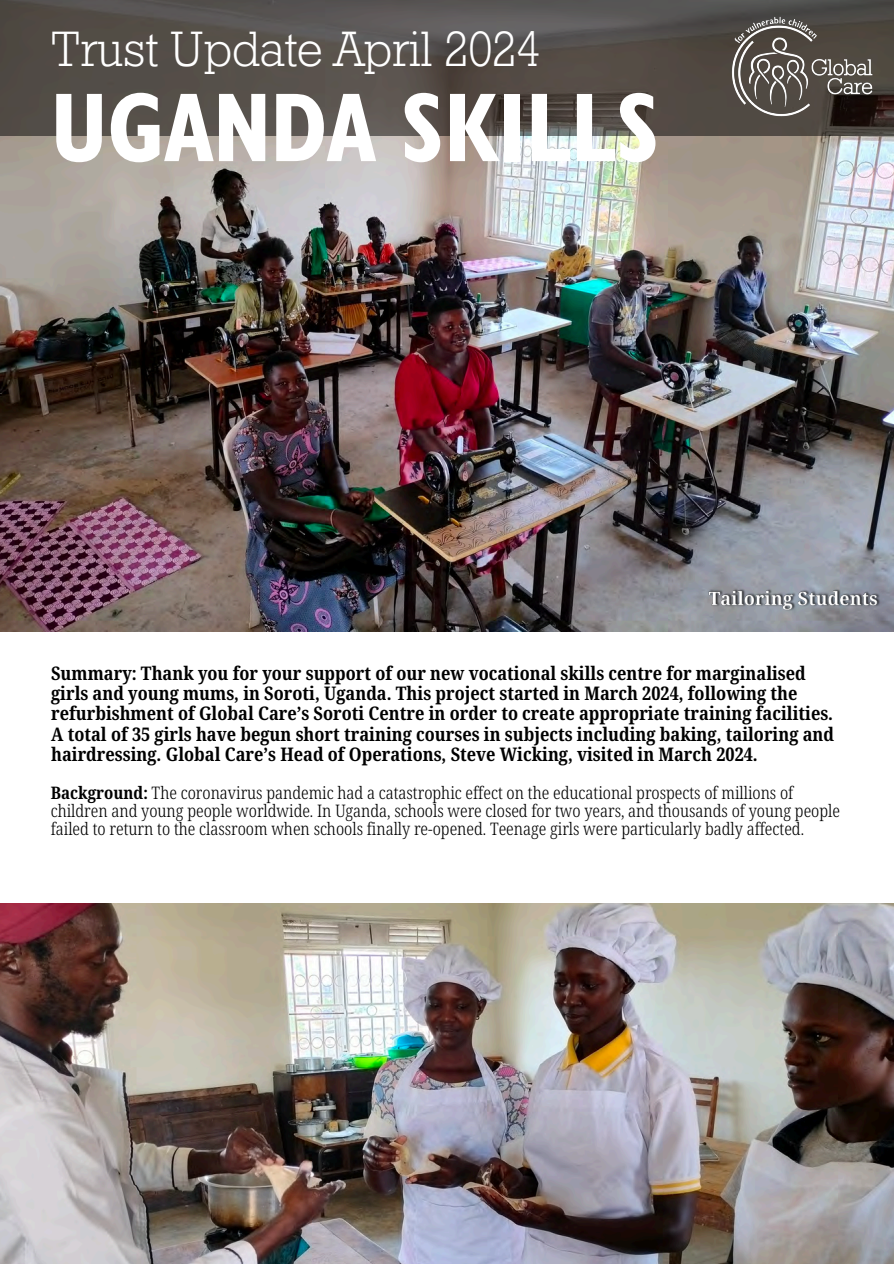
<style>
.page{position:relative;width:894px;height:1264px;background:#fff}
.page>*{position:absolute;margin:0;border:0;box-sizing:border-box;transform-origin:0 0}
.t1{font:700 condensed 98.4px "Humanist 521 BT";color:#fff}
.t2{font:49.5px "Geo Slb 712 Lt BT";color:#fff}
.t3{font:700 18.75px/20.2px "Noto Serif Condensed";color:#000}
.t4{font:300 17.25px/18px "Noto Serif Condensed";color:#000}
.s1{font-weight:700}
</style>
<div class="page">
<img style="left:0;top:135px;width:893px;height:496px">
<svg style="left:0;top:0;width:893px;height:135px;background:#544e49"></svg>
<img style="left:730px;top:16px;width:147px;height:104px">
<img style="left:705px;top:585px;width:178px;height:28px">
<img style="left:0;top:903px;width:893px;height:360px">
<h1 class="t2" style="left:50px;top:18px;width:491px">Trust Update April 2024</h1>
<p class="t1" style="left:50px;top:66px;width:610px">UGANDA SKILLS</p>
<h3 class="t3" style="left:51px;top:662px;width:784px">Summary: Thank you for your support of our new vocational skills centre for marginalised girls and young mums, in Soroti, Uganda. This project started in March 2024, following the refurbishment of Global Care’s Soroti Centre in order to create appropriate training facilities.<br>A total of 35 girls have begun short training courses in subjects including baking, tailoring and hairdressing. Global Care’s Head of Operations, Steve Wicking, visited in March 2024.</h3>
<p class="t4" style="left:51px;top:783px;width:790px"><span class="s1">Background:</span> The coronavirus pandemic had a catastrophic effect on the educational prospects of millions of children and young people worldwide. In Uganda, schools were closed for two years, and thousands of young people failed to return to the classroom when schools finally re-opened. Teenage girls were particularly badly affected.</p>
</div>
